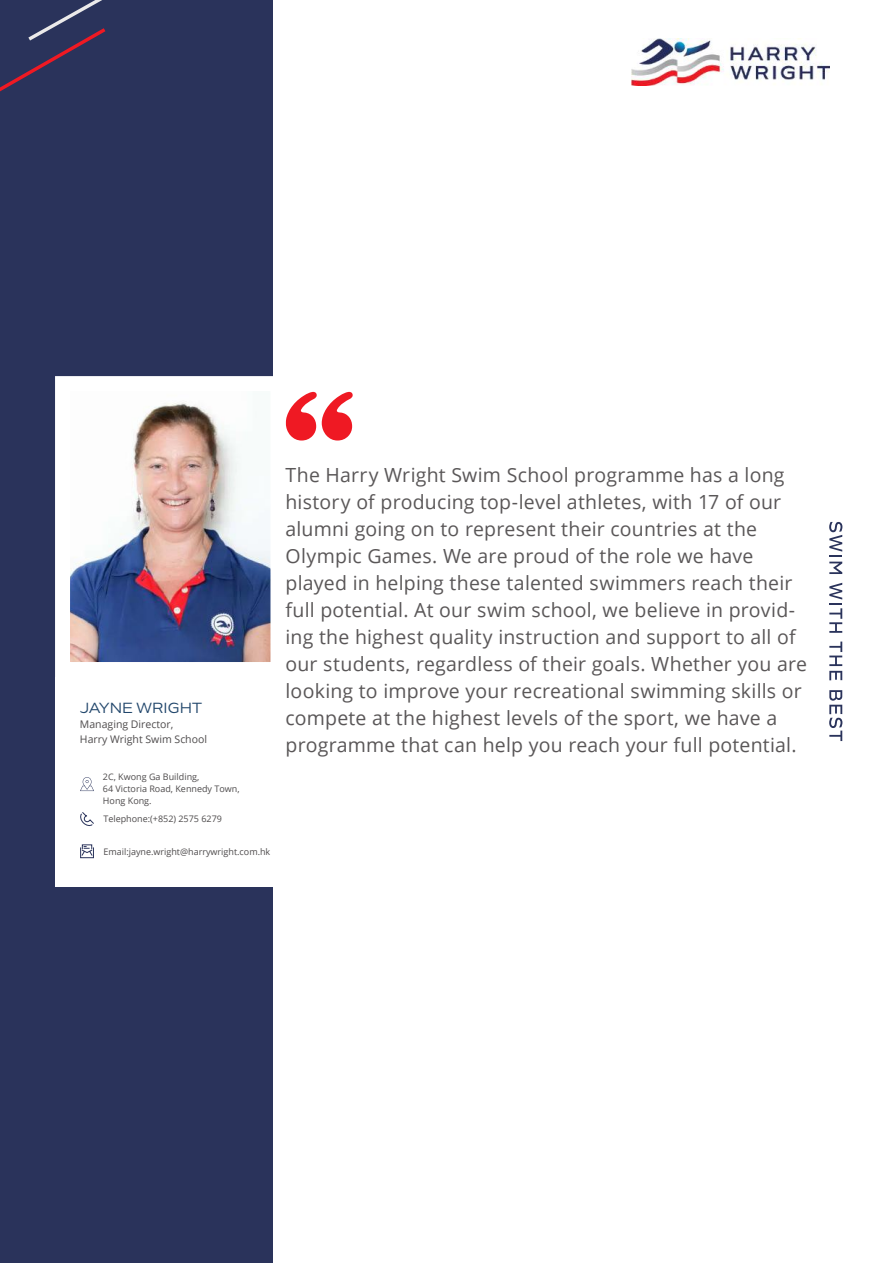
<style>
.page{position:relative;width:893px;height:1263px;background:#fff}
.page>*{position:absolute;margin:0;border:0;box-sizing:border-box;transform-origin:0 0}
.t1{font:19.5px/27px "Open Sans";letter-spacing:.01em;color:#5a5758}
.t2{font:13.5px "Bw Aleta No 20";letter-spacing:.01em;color:#22476c}
.t3{font:10.5px/15px "Open Sans";color:#4e4b4c}
.t4{font:9px/12px "Open Sans";color:#4e4b4c}
</style>
<div class="page">
<img style="left:632px;top:38px;width:197px;height:47px">
<svg style="left:829px;top:522px;width:13px;height:52px"></svg>
<svg style="left:829px;top:583px;width:13px;height:50px"></svg>
<svg style="left:829px;top:641px;width:13px;height:39px"></svg>
<svg style="left:829px;top:690px;width:13px;height:51px"></svg>
<div style="left:0;top:0;width:272px;height:1263px;background:#2a335b"></div>
<svg style="left:286px;top:392px;width:67px;height:48px"></svg>
<div style="left:55px;top:677px;width:738px;height:210px;background:#fff"></div>
<img style="left:71px;top:392px;width:198px;height:269px">
<div style="left:55px;top:376px;width:230px;height:301px;border:15px solid #fff"></div>
<svg style="left:80px;top:812px;width:14px;height:14px"></svg>
<svg style="left:80px;top:844px;width:14px;height:14px"></svg>
<svg style="left:80px;top:777px;width:14px;height:14px"></svg>
<svg style="left:0;top:0;width:106px;height:92px"></svg>
<p class="t2" style="left:80px;top:700px;width:124px">JAYNE WRIGHT</p>
<p class="t3" style="left:80px;top:717px;width:129px">Managing Director,<br>Harry Wright Swim School</p>
<p class="t4" style="left:103px;top:770px;width:138px">2C, Kwong Ga Building,<br>64 Victoria Road, Kennedy Town,<br>Hong Kong.</p>
<p class="t4" style="left:103px;top:813px;width:120px">Telephone:(+852) 2575 6279</p>
<p class="t4" style="left:103px;top:845px;width:168px">Email:jayne.wright@harrywright.com.hk</p>
<p class="t1" style="left:285px;top:461px;width:523px">The Harry Wright Swim School programme has a long history of producing top-level athletes, with 17 of our alumni going on to represent their countries at the Olympic Games. We are proud of the role we have played in helping these talented swimmers reach their full potential. At our swim school, we believe in provid&shy;ing the highest quality instruction and support to all of our students, regardless of their goals. Whether you are looking to improve your recreational swimming skills or compete at the highest levels of the sport, we have a programme that can help you reach your full potential.</p>
</div>
